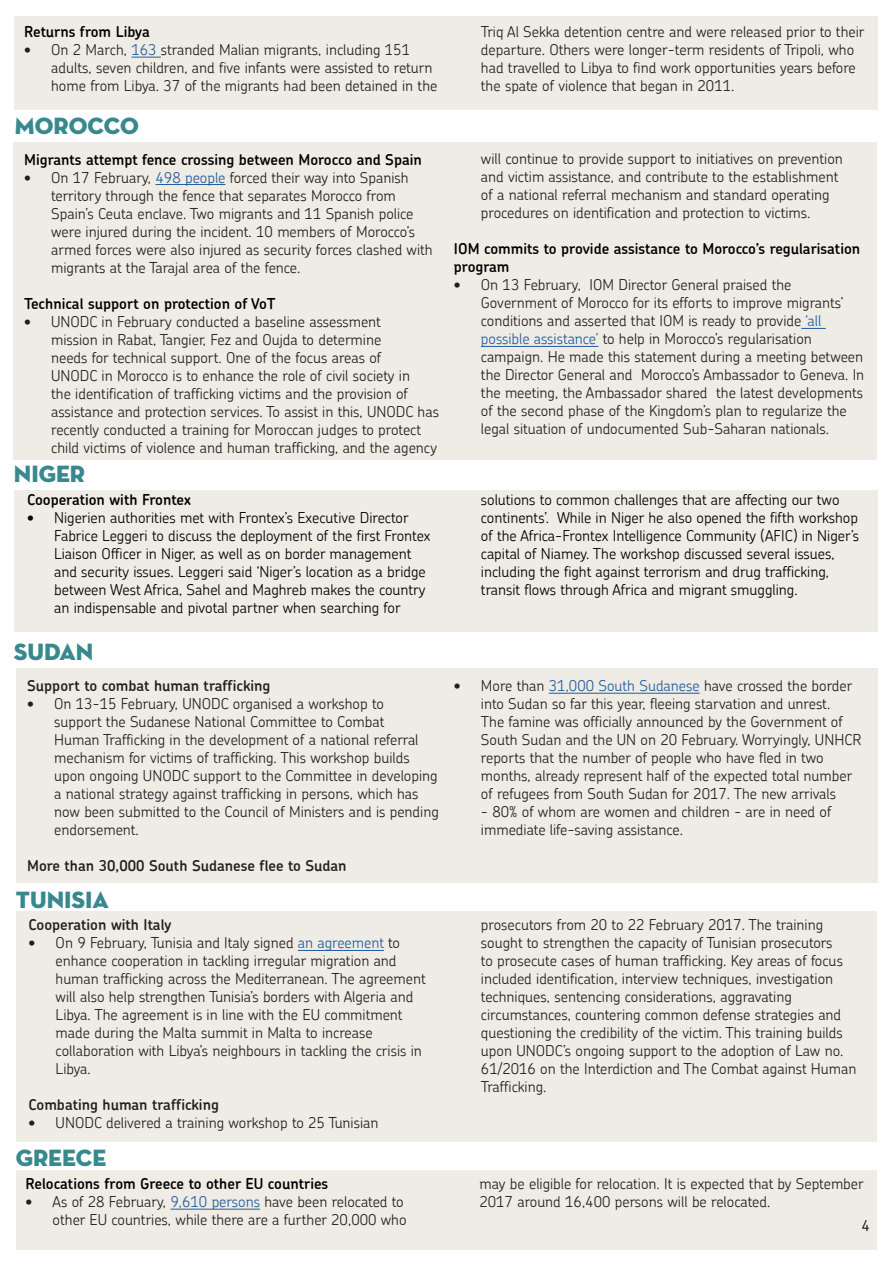
<style>
.page{position:relative;width:893px;height:1263px;background:#fff}
.page>*{position:absolute;margin:0;border:0;box-sizing:border-box;transform-origin:0 0}
.t1{font:24px "Neutra Disp Titling";color:#38888d}
.t2{font:300 15px/18px "Chevin";color:#231f20}
.t3{font:300 15px/18px "Chevin";color:#000}
.t4{font:600 15px/18px "Chevin";color:#000}
.t5{font:600 15px "Chevin";color:#231f20}
.s1{color:#215e9e}
</style>
<div class="page">
<div style="left:15px;top:16px;width:863px;height:94px;background:#efebe5"></div>
<hr style="left:131px;top:57px;width:30px;height:1px;background:#215e9e">
<div style="left:15px;top:489px;width:863px;height:142px;background:#efebe5"></div>
<div style="left:16px;top:668px;width:861px;height:214px;background:#efebe5"></div>
<hr style="left:549px;top:693px;width:151px;height:1px;background:#215e9e">
<div style="left:14px;top:142px;width:863px;height:317px;background:#efebe5"></div>
<hr style="left:156px;top:184px;width:69px;height:1px;background:#215e9e">
<svg style="left:801px;top:328px;width:25px;height:1px"></svg>
<hr style="left:481px;top:346px;width:117px;height:1px;background:#215e9e">
<div style="left:16px;top:911px;width:861px;height:230px;background:#efebe5"></div>
<hr style="left:298px;top:950px;width:86px;height:1px;background:#215e9e">
<div style="left:16px;top:1170px;width:861px;height:79px;background:#efebe5"></div>
<hr style="left:170px;top:1209px;width:90px;height:1px;background:#215e9e">
<p class="t4" style="left:24px;top:22px;width:127px">Returns from Libya</p>
<p class="t2" style="left:51px;top:40px;width:388px;text-indent:-27px">• On 2 March, <span class="s1">163</span> stranded Malian migrants, including 151 adults, seven children, and five infants were assisted to return home from Libya. 37 of the migrants had been detained in the</p>
<h1 class="t1" style="left:15px;top:111px;width:125px">MOROCCO</h1>
<p class="t4" style="left:24px;top:150px;width:399px">Migrants attempt fence crossing between Morocco and Spain</p>
<p class="t2" style="left:51px;top:168px;width:383px;text-indent:-27px">• On 17 February, <span class="s1">498 people</span> forced their way into Spanish territory through the fence that separates Morocco from Spain’s Ceuta enclave. Two migrants and 11 Spanish police were injured during the incident. 10 members of Morocco’s armed forces were also injured as security forces clashed with migrants at the Tarajal area of the fence.</p>
<p class="t4" style="left:24px;top:294px;width:253px">Technical support on protection of VoT</p>
<p class="t2" style="left:51px;top:312px;width:389px;text-indent:-27px">• UNODC in February conducted a baseline assessment<br>mission in Rabat, Tangier, Fez and Oujda to determine<br>needs for technical support. One of the focus areas of<br>UNODC in Morocco is to enhance the role of civil society in<br>the identification of trafficking victims and the provision of assistance and protection services. To assist in this, UNODC has recently conducted a training for Moroccan judges to protect child victims of violence and human trafficking, and the agency</p>
<h1 class="t1" style="left:14px;top:458px;width:73px">NIGER</h1>
<p class="t4" style="left:27px;top:490px;width:165px">Cooperation with Frontex</p>
<p class="t3" style="left:54px;top:508px;width:378px;text-indent:-27px">• Nigerien authorities met with Frontex’s Executive Director Fabrice Leggeri to discuss the deployment of the first Frontex Liaison Officer in Niger, as well as on border management and security issues. Leggeri said ‘Niger’s location as a bridge between West Africa, Sahel and Maghreb makes the country an indispensable and pivotal partner when searching for</p>
<h1 class="t1" style="left:14px;top:637px;width:81px">SUDAN</h1>
<p class="t5" style="left:27px;top:676px;width:245px">Support to combat human trafficking</p>
<p class="t2" style="left:54px;top:695px;width:386px;text-indent:-27px">• On 13-15 February, UNODC organised a workshop to<br>support the Sudanese National Committee to Combat<br>Human Trafficking in the development of a national referral mechanism for victims of trafficking. This workshop builds upon ongoing UNODC support to the Committee in developing a national strategy against trafficking in persons, which has now been submitted to the Council of Ministers and is pending endorsement.</p>
<p class="t5" style="left:27px;top:856px;width:321px">More than 30,000 South Sudanese flee to Sudan</p>
<h1 class="t1" style="left:16px;top:884px;width:95px">TUNISIA</h1>
<p class="t5" style="left:29px;top:915px;width:144px">Cooperation with Italy</p>
<p class="t2" style="left:56px;top:934px;width:372px;text-indent:-27px">• On 9 February, Tunisia and Italy signed <span class="s1">an agreement</span> to enhance cooperation in tackling irregular migration and human trafficking across the Mediterranean. The agreement will also help strengthen Tunisia’s borders with Algeria and Libya. The agreement is in line with the EU commitment made during the Malta summit in Malta to increase collaboration with Libya’s neighbours in tackling the crisis in Libya.</p>
<p class="t5" style="left:29px;top:1095px;width:192px">Combating human trafficking</p>
<p class="t2" style="left:29px;top:1114px;width:351px">• UNODC delivered a training workshop to 25 Tunisian</p>
<h1 class="t1" style="left:16px;top:1143px;width:92px">GREECE</h1>
<p class="t4" style="left:26px;top:1174px;width:304px">Relocations from Greece to other EU countries</p>
<p class="t2" style="left:26px;top:1192px;width:382px;text-align:right">• As of 28 February, <span class="s1">9,610 persons</span> have been relocated to other EU countries, while there are a further 20,000 who</p>
<p class="t2" style="left:481px;top:22px;width:385px">Triq Al Sekka detention centre and were released prior to their departure. Others were longer-term residents of Tripoli, who had travelled to Libya to find work opportunities years before the spate of violence that began in 2011.</p>
<p class="t2" style="left:481px;top:150px;width:363px">will continue to provide support to initiatives on prevention and victim assistance, and contribute to the establishment of a national referral mechanism and standard operating procedures on identification and protection to victims.</p>
<p class="t4" style="left:454px;top:240px;width:408px">IOM commits to provide assistance to Morocco’s regularisation program</p>
<p class="t2" style="left:481px;top:276px;width:385px;text-indent:-27px">• On 13 February, IOM Director General praised the Government of Morocco for its efforts to improve migrants’ conditions and asserted that IOM is ready to provide <span class="s1">‘all possible assistance’</span> to help in Morocco’s regularisation campaign. He made this statement during a meeting between the Director General and Morocco’s Ambassador to Geneva. In the meeting, the Ambassador shared the latest developments of the second phase of the Kingdom’s plan to regularize the legal situation of undocumented Sub-Saharan nationals.</p>
<p class="t3" style="left:481px;top:490px;width:380px">solutions to common challenges that are affecting our two continents’. While in Niger he also opened the fifth workshop of the Africa-Frontex Intelligence Community (AFIC) in Niger’s capital of Niamey. The workshop discussed several issues, including the fight against terrorism and drug trafficking, transit flows through Africa and migrant smuggling.</p>
<p class="t2" style="left:481px;top:676px;width:382px;text-indent:-27px">• More than <span class="s1">31,000 South Sudanese</span> have crossed the border into Sudan so far this year, fleeing starvation and unrest.<br>The famine was officially announced by the Government of South Sudan and the UN on 20 February. Worryingly, UNHCR reports that the number of people who have fled in two months, already represent half of the expected total number of refugees from South Sudan for 2017. The new arrivals</p>
<p class="t2" style="left:481px;top:802px;width:352px">- 80% of whom are women and children - are in need of immediate life-saving assistance.</p>
<p class="t2" style="left:481px;top:916px;width:377px">prosecutors from 20 to 22 February 2017. The training sought to strengthen the capacity of Tunisian prosecutors<br>to prosecute cases of human trafficking. Key areas of focus included identification, interview techniques, investigation techniques, sentencing considerations, aggravating circumstances, countering common defense strategies and questioning the credibility of the victim. This training builds upon UNODC’s ongoing support to the adoption of Law no.<br>61/2016 on the Interdiction and The Combat against Human Trafficking.</p>
<p class="t2" style="left:479px;top:1174px;width:386px">may be eligible for relocation. It is expected that by September<br>2017 around 16,400 persons will be relocated.</p>
<p class="t3" style="left:862px;top:1216px;width:10px">4</p>
</div>
